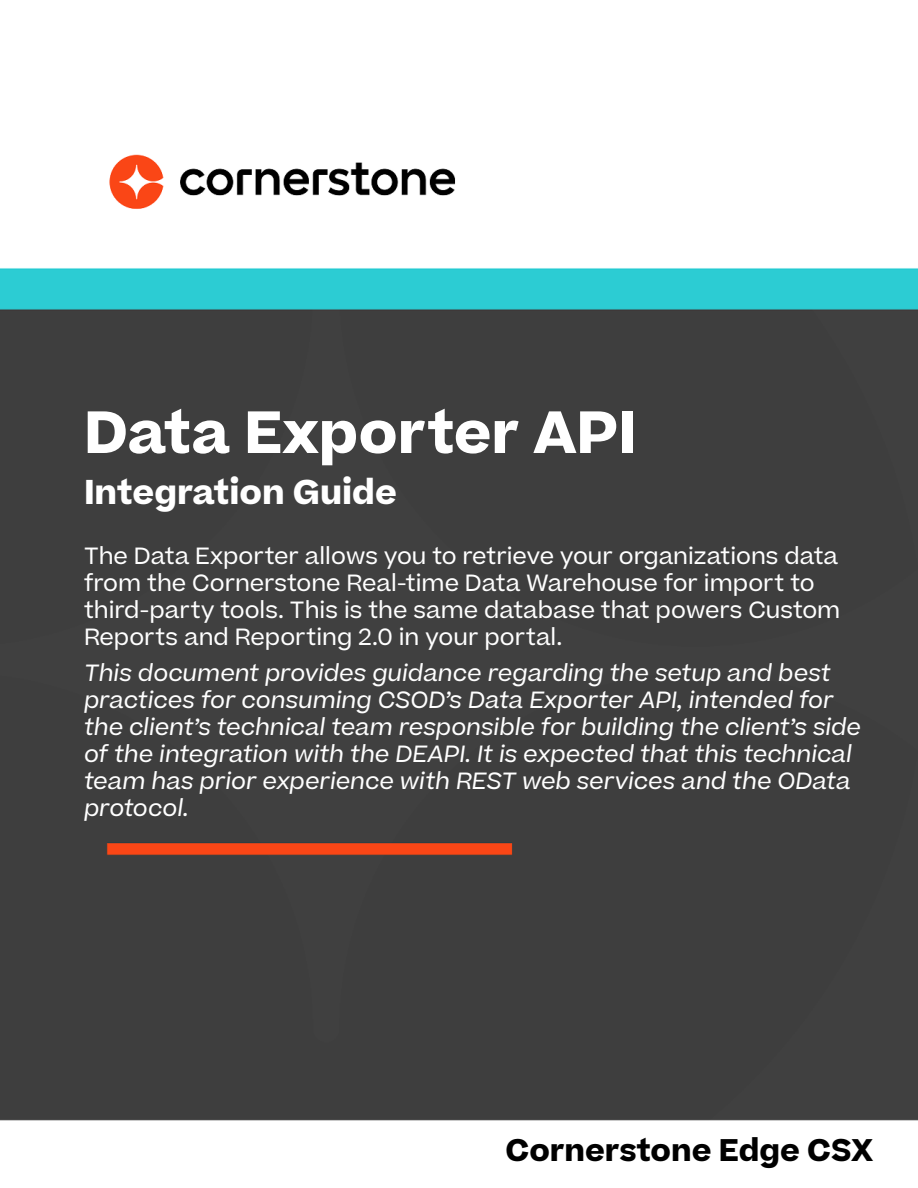
<style>
.page{position:relative;width:918px;height:1188px;background:#fff}
.page>*{position:absolute;margin:0;border:0;box-sizing:border-box;transform-origin:0 0}
.t1{font:700 57px "Beatrice";letter-spacing:-.005em;color:#fff}
.t2{font:700 33px "Beatrice";color:#fff}
.t3{font:700 30px "Beatrice";color:#000}
.t4{font:italic 22.5px/27px "Beatrice";color:#fff}
.t5{font:22.5px/27px "Beatrice";color:#fff}
</style>
<div class="page">
<img style="left:0;top:154px;width:918px;height:967px">
<h1 class="t1" style="left:84px;top:393px;width:554px">Data Exporter API</h1>
<h2 class="t2" style="left:84px;top:470px;width:314px">Integration Guide</h2>
<p class="t5" style="left:84px;top:542px;width:758px">The Data Exporter allows you to retrieve your organizations data from the Cornerstone Real-time Data Warehouse for import to third-party tools. This is the same database that powers Custom Reports and Reporting 2.0 in your portal.</p>
<p class="t4" style="left:84px;top:659px;width:779px">This document provides guidance regarding the setup and best practices for consuming CSOD’s Data Exporter API, intended for the client’s technical team responsible for building the client’s side of the integration with the DEAPI. It is expected that this technical team has prior experience with REST web services and the OData protocol.</p>
<h3 class="t3" style="left:506px;top:1129px;width:369px">Cornerstone Edge CSX</h3>
</div>
